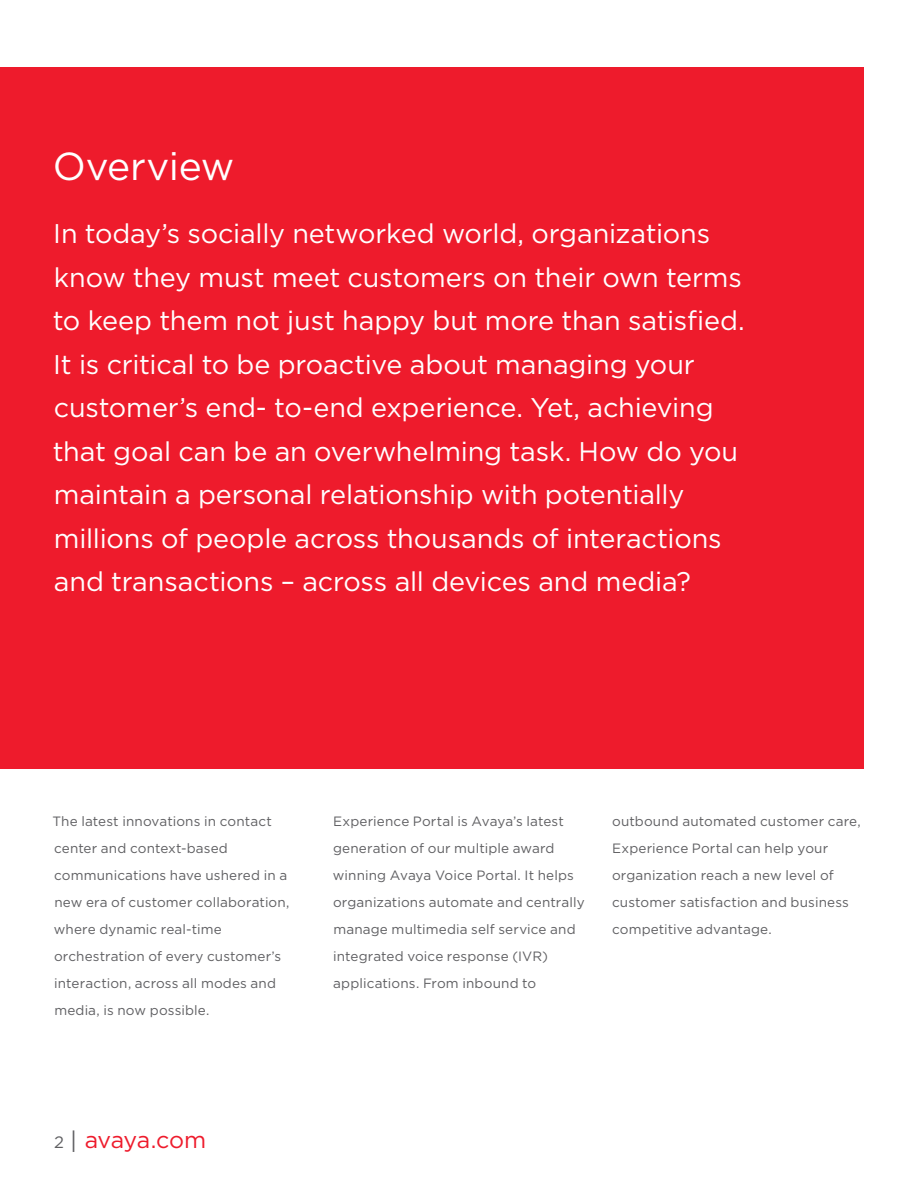
<style>
.page{position:relative;width:918px;height:1188px;background:#fff}
.page>*{position:absolute;margin:0;border:0;box-sizing:border-box;transform-origin:0 0}
.Overview_Title{font:39px "Gotham";letter-spacing:-.01em;color:#fff}
.Overview_Subtitle{font:27px/43.5px "Gotham";letter-spacing:-.005em;color:#fff}
.page_number{font:23.25px "Gotham";letter-spacing:-.015em;color:#ee1b2c}
.Body_copy_2{font:13.5px/27px "Gotham";letter-spacing:.01em;color:#5f5f62}
.s1{font-size:16.5px;color:#5f5f62}
.s2{color:#5f5f62}
</style>
<div class="page">
<div style="left:0;top:68px;width:864px;height:702px;background:#ee1b2c"></div>
<p class="Overview_Title" style="left:53px;top:144px;width:183px">Overview</p>
<p class="Overview_Subtitle" style="left:53px;top:212px;width:693px">In today’s socially networked world, organizations know they must meet customers on their own terms to keep them not just happy but more than satisfied.<br>It is critical to be proactive about managing your customer’s end- to-end experience. Yet, achieving that goal can be an overwhelming task. How do you maintain a personal relationship with potentially millions of people across thousands of interactions and transactions – across all devices and media?</p>
<p class="Body_copy_2" style="left:52px;top:808px;width:239px">The latest innovations in contact center and context-based communications have ushered in a new era of customer collaboration, where dynamic real-time orchestration of every customer’s interaction, across all modes and media, is now possible.</p>
<p class="Body_copy_2" style="left:333px;top:808px;width:253px">Experience Portal is Avaya’s latest generation of our multiple award winning Avaya Voice Portal. It helps organizations automate and centrally manage multimedia self service and integrated voice response (IVR) applications. From inbound to</p>
<p class="Body_copy_2" style="left:612px;top:808px;width:250px">outbound automated customer care,<br>Experience Portal can help your organization reach a new level of customer satisfaction and business competitive advantage.</p>
<p class="page_number" style="left:54px;top:1126px;width:154px"><span class="s1">2</span> <span class="s2">|</span> avaya.com</p>
</div>
